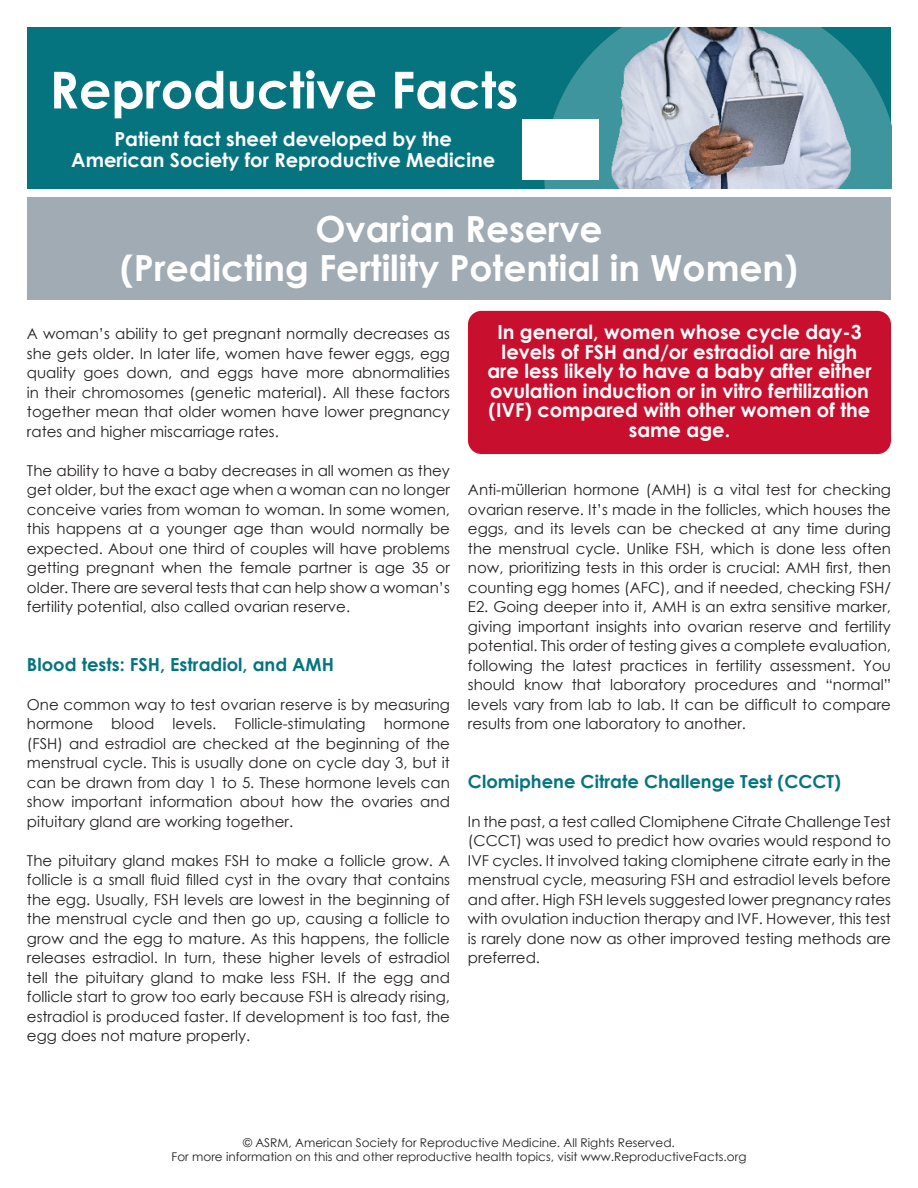
<style>
.page{position:relative;width:918px;height:1188px;background:#fff}
.page>*{position:absolute;margin:0;border:0;box-sizing:border-box;transform-origin:0 0}
.t1{font:700 51px "Century Gothic";letter-spacing:-.005em;color:#fff}
.Main_Title{font:700 36px/39px "Century Gothic";color:#fff;text-align:center}
.Red_Summary{font:700 19.5px/19.5px "Century Gothic";color:#fff;text-align:center}
.Subheading{font:700 18px "Century Gothic";color:#05747f}
.Main_Body{font:15px/19.5px "Century Gothic";color:#231f20;text-align:justify}
.t2{font:12px/14.4px "Century Gothic";color:#231f20;text-align:center}
</style>
<div class="page">
<div style="left:27px;top:27px;width:864px;height:162px;background:#05747f"></div>
<svg style="left:544px;top:41px;width:347px;height:148px;fill:#3e959d"></svg>
<div style="left:522px;top:120px;width:76px;height:59px;background:#fff"></div>
<img style="left:604px;top:27px;width:256px;height:162px">
<div style="left:27px;top:197px;width:864px;height:103px;background:#a1abb4"></div>
<div style="left:468px;top:311px;width:423px;height:143px;background:#c8102e;border-radius:14px"></div>
<h1 class="t1" style="left:50px;top:51px;width:470px">Reproductive Facts</h1>
<h3 class="Red_Summary" style="left:71px;top:128px;width:425px;line-height:20.4px">Patient fact sheet developed by the<br>American Society for Reproductive Medicine</h3>
<p class="Main_Title" style="left:120px;top:207px;width:679px">Ovarian Reserve<br>(Predicting Fertility Potential in Women)</p>
<p class="Main_Body" style="left:27px;top:324px;width:425px">A woman’s ability to get pregnant normally decreases as she gets older. In later life, women have fewer eggs, egg quality goes down, and eggs have more abnormalities in their chromosomes (genetic material). All these factors together mean that older women have lower pregnancy rates and higher miscarriage rates.</p>
<p class="Main_Body" style="left:27px;top:460px;width:425px">The ability to have a baby decreases in all women as they get older, but the exact age when a woman can no longer conceive varies from woman to woman. In some women, this happens at a younger age than would normally be expected. About one third of couples will have problems getting pregnant when the female partner is age 35 or older. There are several tests that can help show a woman’s fertility potential, also called ovarian reserve.</p>
<p class="Red_Summary" style="left:487px;top:321px;width:386px">In general, women whose cycle day-3 levels of FSH and/or estradiol are high are less likely to have a baby after either ovulation induction or in vitro fertilization (IVF) compared with other women of the same age.</p>
<p class="Main_Body" style="left:468px;top:480px;width:425px">Anti-müllerian hormone (AMH) is a vital test for checking ovarian reserve. It’s made in the follicles, which houses the eggs, and its levels can be checked at any time during the menstrual cycle. Unlike FSH, which is done less often now, prioritizing tests in this order is crucial: AMH first, then counting egg homes (AFC), and if needed, checking FSH/ E2. Going deeper into it, AMH is an extra sensitive marker, giving important insights into ovarian reserve and fertility potential. This order of testing gives a complete evaluation, following the latest practices in fertility assessment. You should know that laboratory procedures and “normal” levels vary from lab to lab. It can be difficult to compare results from one laboratory to another.</p>
<p class="Subheading" style="left:27px;top:650px;width:309px">Blood tests: FSH, Estradiol, and AMH</p>
<p class="Main_Body" style="left:27px;top:694px;width:425px">One common way to test ovarian reserve is by measuring hormone blood levels. Follicle-stimulating hormone (FSH) and estradiol are checked at the beginning of the menstrual cycle. This is usually done on cycle day 3, but it can be drawn from day 1 to 5. These hormone levels can show important information about how the ovaries and pituitary gland are working together.</p>
<p class="Main_Body" style="left:27px;top:850px;width:425px">The pituitary gland makes FSH to make a follicle grow. A follicle is a small fluid filled cyst in the ovary that contains the egg. Usually, FSH levels are lowest in the beginning of the menstrual cycle and then go up, causing a follicle to grow and the egg to mature. As this happens, the follicle releases estradiol. In turn, these higher levels of estradiol tell the pituitary gland to make less FSH. If the egg and follicle start to grow too early because FSH is already rising, estradiol is produced faster. If development is too fast, the egg does not mature properly.</p>
<p class="Subheading" style="left:468px;top:767px;width:374px">Clomiphene Citrate Challenge Test (CCCT)</p>
<p class="Main_Body" style="left:468px;top:811px;width:425px">In the past, a test called Clomiphene Citrate Challenge Test (CCCT) was used to predict how ovaries would respond to IVF cycles. It involved taking clomiphene citrate early in the menstrual cycle, measuring FSH and estradiol levels before and after. High FSH levels suggested lower pregnancy rates with ovulation induction therapy and IVF. However, this test is rarely done now as other improved testing methods are preferred.</p>
<p class="t2" style="left:172px;top:1135px;width:576px">© ASRM, American Society for Reproductive Medicine. All Rights Reserved.<br>For more information on this and other reproductive health topics, visit www.ReproductiveFacts.org</p>
</div>
